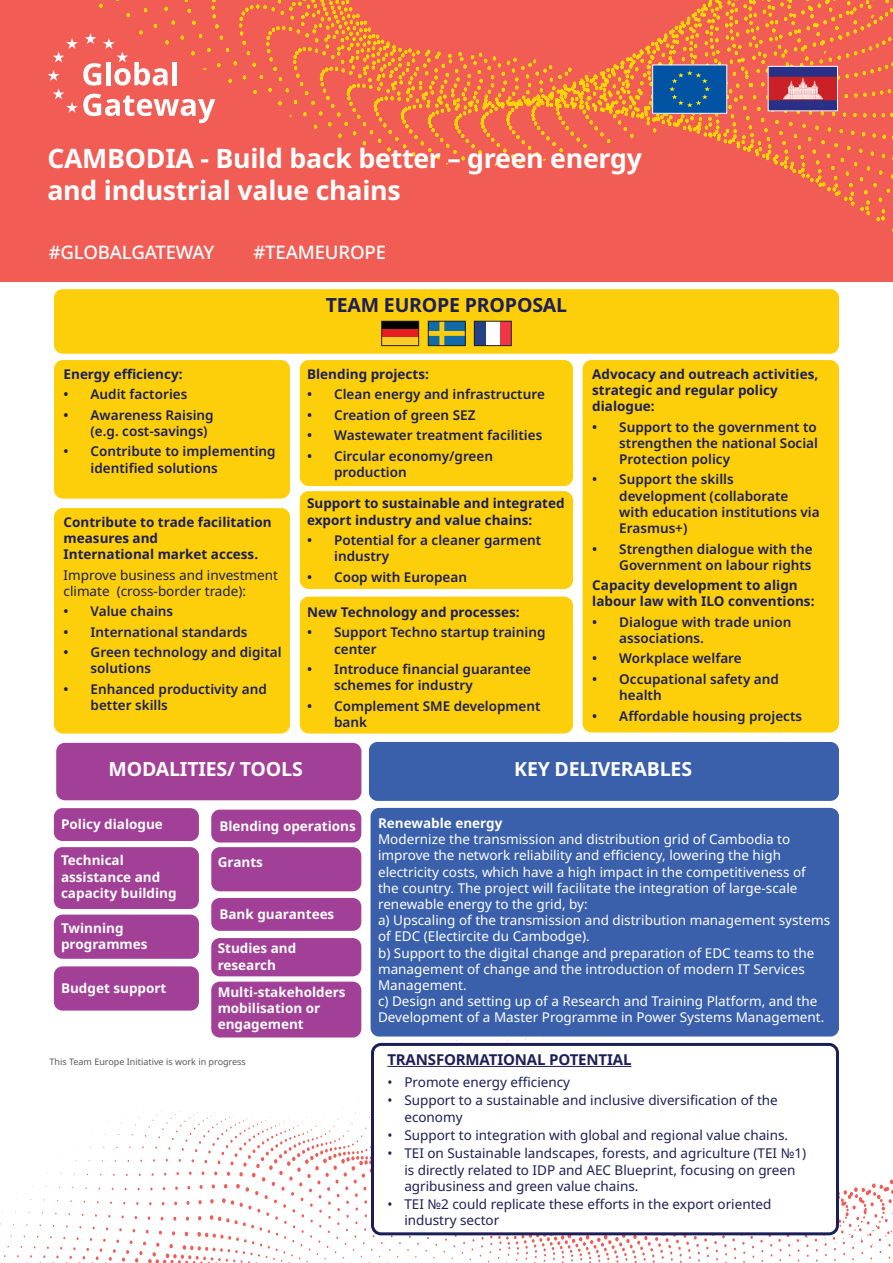
<style>
.page{position:relative;width:893px;height:1263px;background:#fff}
.page>*{position:absolute;margin:0;border:0;box-sizing:border-box;transform-origin:0 0}
.t1{font:700 26.7px/32.1px "Noto Sans";letter-spacing:-.01em;color:#fff}
.t2{font:700 19.5px "Noto Sans";letter-spacing:-.01em;color:#fff}
.t3{font:700 19.5px "Noto Sans";letter-spacing:-.01em;color:#1c1e57}
.t4{font:500 18.6px "Noto Sans";letter-spacing:-.01em;color:#fff}
.t5{font:700 15px "Noto Sans";letter-spacing:-.01em;color:#1c1e57}
.t6{font:600 13.5px/16.2px "Noto Sans";color:#1c1e57}
.t7{font:13.5px/16.2px "Noto Sans";color:#fff}
.t8{font:13.5px/16.2px "Noto Sans";color:#1c1e57}
.t9{font:700 13.5px/16.2px "Noto Sans";color:#1c1e57}
.t10{font:700 13.5px/16.2px "Noto Sans";color:#fff}
.t11{font:9px "Noto Sans";color:#57585a}
</style>
<div class="page">
<svg style="left:0;top:1026px;width:893px;height:237px"></svg>
<div style="left:0;top:0;width:893px;height:281px;background:#f15d55"></div>
<svg style="left:99px;top:0;width:794px;height:232px"></svg>
<svg style="left:48px;top:33px;width:167px;height:90px"></svg>
<div style="left:653px;top:65px;width:74px;height:48px;background:#0353a5"></div>
<svg style="left:669px;top:71px;width:41px;height:36px"></svg>
<div style="left:652px;top:65px;width:75px;height:49px;border:1px solid #fff"></div>
<div style="left:54px;top:289px;width:785px;height:65px;background:#fccf0a;border-radius:9px"></div>
<div style="left:54px;top:360px;width:236px;height:139px;background:#fccf0a;border-radius:9px"></div>
<div style="left:54px;top:508px;width:236px;height:225px;background:#fccf0a;border-radius:9px"></div>
<div style="left:300px;top:360px;width:273px;height:126px;background:#fccf0a;border-radius:9px"></div>
<div style="left:300px;top:491px;width:273px;height:98px;background:#fccf0a;border-radius:9px"></div>
<div style="left:583px;top:360px;width:256px;height:372px;background:#fccf0a;border-radius:9px"></div>
<div style="left:56px;top:743px;width:305px;height:57px;background:#a23f97;border-radius:9px"></div>
<div style="left:369px;top:742px;width:470px;height:59px;background:#3a60ac;border-radius:9px"></div>
<div style="left:211px;top:810px;width:150px;height:32px;background:#a23f97;border-radius:9px"></div>
<div style="left:211px;top:898px;width:150px;height:33px;background:#a23f97;border-radius:9px"></div>
<div style="left:211px;top:847px;width:150px;height:44px;background:#a23f97;border-radius:9px"></div>
<div style="left:211px;top:981px;width:150px;height:56px;background:#a23f97;border-radius:9px"></div>
<div style="left:211px;top:938px;width:150px;height:38px;background:#a23f97;border-radius:9px"></div>
<div style="left:54px;top:847px;width:145px;height:62px;background:#a23f97;border-radius:9px"></div>
<div style="left:54px;top:914px;width:145px;height:45px;background:#a23f97;border-radius:9px"></div>
<div style="left:54px;top:966px;width:145px;height:44px;background:#a23f97;border-radius:9px"></div>
<div style="left:54px;top:808px;width:145px;height:33px;background:#a23f97;border-radius:9px"></div>
<div style="left:371px;top:808px;width:468px;height:228px;background:#3a60ac;border-radius:9px"></div>
<div style="left:372px;top:1044px;width:465px;height:190px;background:#fff;border-radius:9px"></div>
<div style="left:371px;top:1043px;width:468px;height:192px;border:3px solid #1c1e57;border-radius:9px"></div>
<hr style="left:387px;top:1066px;width:244px;height:1px;background:#1c1e57">
<img style="left:770px;top:68px;width:66px;height:41px">
<div style="left:768px;top:66px;width:70px;height:45px;border:1px solid #fff"></div>
<div style="left:300px;top:597px;width:273px;height:136px;background:#fccf0a;border-radius:9px"></div>
<svg style="left:430px;top:323px;width:33px;height:21px"></svg>
<div style="left:428px;top:321px;width:37px;height:25px;border:1px solid #231f20"></div>
<div style="left:474px;top:321px;width:37px;height:25px;background:#ee3646"></div>
<div style="left:474px;top:321px;width:26px;height:25px;background:#fff"></div>
<div style="left:474px;top:321px;width:12px;height:25px;background:#234187"></div>
<div style="left:474px;top:321px;width:38px;height:25px;border:1px solid #231f20"></div>
<div style="left:382px;top:321px;width:37px;height:25px;background:#000001"></div>
<div style="left:382px;top:329px;width:37px;height:17px;background:#e61e24"></div>
<div style="left:382px;top:337px;width:37px;height:9px;background:#fecd26"></div>
<div style="left:381px;top:321px;width:38px;height:25px;border:1px solid #231f20"></div>
<h1 class="t1" style="left:47px;top:142px;width:596px">CAMBODIA - Build back better – green energy and industrial value chains</h1>
<h3 class="t4" style="left:49px;top:239px;width:167px">#GLOBALGATEWAY</h3>
<h3 class="t4" style="left:253px;top:239px;width:134px">#TEAMEUROPE</h3>
<p class="t9" style="left:64px;top:366px;width:121px">Energy efficiency:</p>
<p class="t6" style="left:64px;top:386px;width:125px">• Audit factories</p>
<p class="t6" style="left:91px;top:407px;width:125px;text-indent:-27px">• Awareness Raising (e.g. cost-savings)</p>
<p class="t6" style="left:91px;top:444px;width:187px;text-indent:-27px">• Contribute to implementing identified solutions</p>
<p class="t9" style="left:64px;top:514px;width:210px">Contribute to trade facilitation measures and<br>International market access.</p>
<p class="t8" style="left:64px;top:567px;width:216px">Improve business and investment climate (cross-border trade):</p>
<p class="t6" style="left:64px;top:604px;width:111px">• Value chains</p>
<p class="t6" style="left:64px;top:624px;width:185px">• International standards</p>
<p class="t6" style="left:91px;top:644px;width:193px;text-indent:-27px">• Green technology and digital solutions</p>
<p class="t6" style="left:91px;top:681px;width:178px;text-indent:-27px">• Enhanced productivity and better skills</p>
<h2 class="t3" style="left:326px;top:294px;width:243px">TEAM EUROPE PROPOSAL</h2>
<p class="t9" style="left:307px;top:366px;width:123px">Blending projects:</p>
<p class="t6" style="left:307px;top:386px;width:239px">• Clean energy and infrastructure</p>
<p class="t6" style="left:307px;top:407px;width:170px">• Creation of green SEZ</p>
<p class="t6" style="left:307px;top:427px;width:237px">• Wastewater treatment facilities</p>
<p class="t6" style="left:334px;top:448px;width:160px;text-indent:-27px">• Circular economy/green production</p>
<p class="t9" style="left:307px;top:496px;width:259px">Support to sustainable and integrated export industry and value chains:</p>
<p class="t6" style="left:334px;top:532px;width:209px;text-indent:-27px">• Potential for a cleaner garment industry</p>
<p class="t6" style="left:307px;top:569px;width:161px">• Coop with European</p>
<p class="t9" style="left:307px;top:604px;width:214px">New Technology and processes:</p>
<p class="t6" style="left:334px;top:625px;width:213px;text-indent:-27px">• Support Techno startup training center</p>
<p class="t6" style="left:334px;top:661px;width:198px;text-indent:-27px">• Introduce financial guarantee schemes for industry</p>
<p class="t6" style="left:334px;top:698px;width:208px;text-indent:-27px">• Complement SME development bank</p>
<p class="t9" style="left:592px;top:366px;width:227px">Advocacy and outreach activities, strategic and regular policy dialogue:</p>
<p class="t6" style="left:619px;top:419px;width:200px;text-align:justify;text-indent:-27px">• Support to the government to strengthen the national Social Protection policy</p>
<p class="t6" style="left:619px;top:472px;width:202px;text-indent:-27px">• Support the skills development (collaborate with education institutions via<br>Erasmus+)</p>
<p class="t6" style="left:592px;top:541px;width:222px;text-align:right">• Strengthen dialogue with the<br>Government on labour rights</p>
<p class="t9" style="left:592px;top:577px;width:224px">Capacity development to align labour law with ILO conventions:</p>
<p class="t6" style="left:619px;top:614px;width:174px;text-indent:-27px">• Dialogue with trade union associations.</p>
<p class="t6" style="left:592px;top:651px;width:151px">• Workplace welfare</p>
<p class="t6" style="left:619px;top:671px;width:161px;text-indent:-27px">• Occupational safety and health</p>
<p class="t6" style="left:592px;top:708px;width:211px">• Affordable housing projects</p>
<h2 class="t2" style="left:109px;top:758px;width:196px">MODALITIES/ TOOLS</h2>
<h2 class="t2" style="left:514px;top:758px;width:179px">KEY DELIVERABLES</h2>
<p class="t10" style="left:61px;top:817px;width:103px">Policy dialogue</p>
<p class="t10" style="left:61px;top:853px;width:117px">Technical assistance and capacity building</p>
<p class="t10" style="left:61px;top:920px;width:88px">Twinning programmes</p>
<p class="t10" style="left:61px;top:980px;width:107px">Budget support</p>
<p class="t10" style="left:219px;top:818px;width:138px">Blending operations</p>
<p class="t10" style="left:218px;top:854px;width:47px">Grants</p>
<p class="t10" style="left:219px;top:906px;width:116px">Bank guarantees</p>
<p class="t10" style="left:218px;top:941px;width:80px">Studies and research</p>
<p class="t10" style="left:218px;top:984px;width:129px">Multi-stakeholders mobilisation or engagement</p>
<p class="t11" style="left:50px;top:1056px;width:198px">This Team Europe Initiative is work in progress</p>
<p class="t10" style="left:378px;top:815px;width:126px">Renewable energy</p>
<p class="t7" style="left:378px;top:831px;width:454px">Modernize the transmission and distribution grid of Cambodia to improve the network reliability and efficiency, lowering the high electricity costs, which have a high impact in the competitiveness of<br>the country. The project will facilitate the integration of large-scale renewable energy to the grid, by:<br>a) Upscaling of the transmission and distribution management systems of EDC (Electircite du Cambodge).<br>b) Support to the digital change and preparation of EDC teams to the management of change and the introduction of modern IT Services Management.<br>c) Design and setting up of a Research and Training Platform, and the Development of a Master Programme in Power Systems Management.</p>
<p class="t5" style="left:387px;top:1051px;width:246px">TRANSFORMATIONAL POTENTIAL</p>
<p class="t8" style="left:387px;top:1074px;width:184px">• Promote energy efficiency</p>
<p class="t8" style="left:404px;top:1093px;width:375px;text-indent:-17px">• Support to a sustainable and inclusive diversification of the economy</p>
<p class="t8" style="left:387px;top:1127px;width:402px">• Support to integration with global and regional value chains.</p>
<p class="t8" style="left:404px;top:1145px;width:403px;text-indent:-17px">• TEI on Sustainable landscapes, forests, and agriculture (TEI №1) is directly related to IDP and AEC Blueprint, focusing on green agribusiness and green value chains.</p>
<p class="t8" style="left:404px;top:1196px;width:369px;text-indent:-17px">• TEI №2 could replicate these efforts in the export oriented industry sector</p>
</div>
